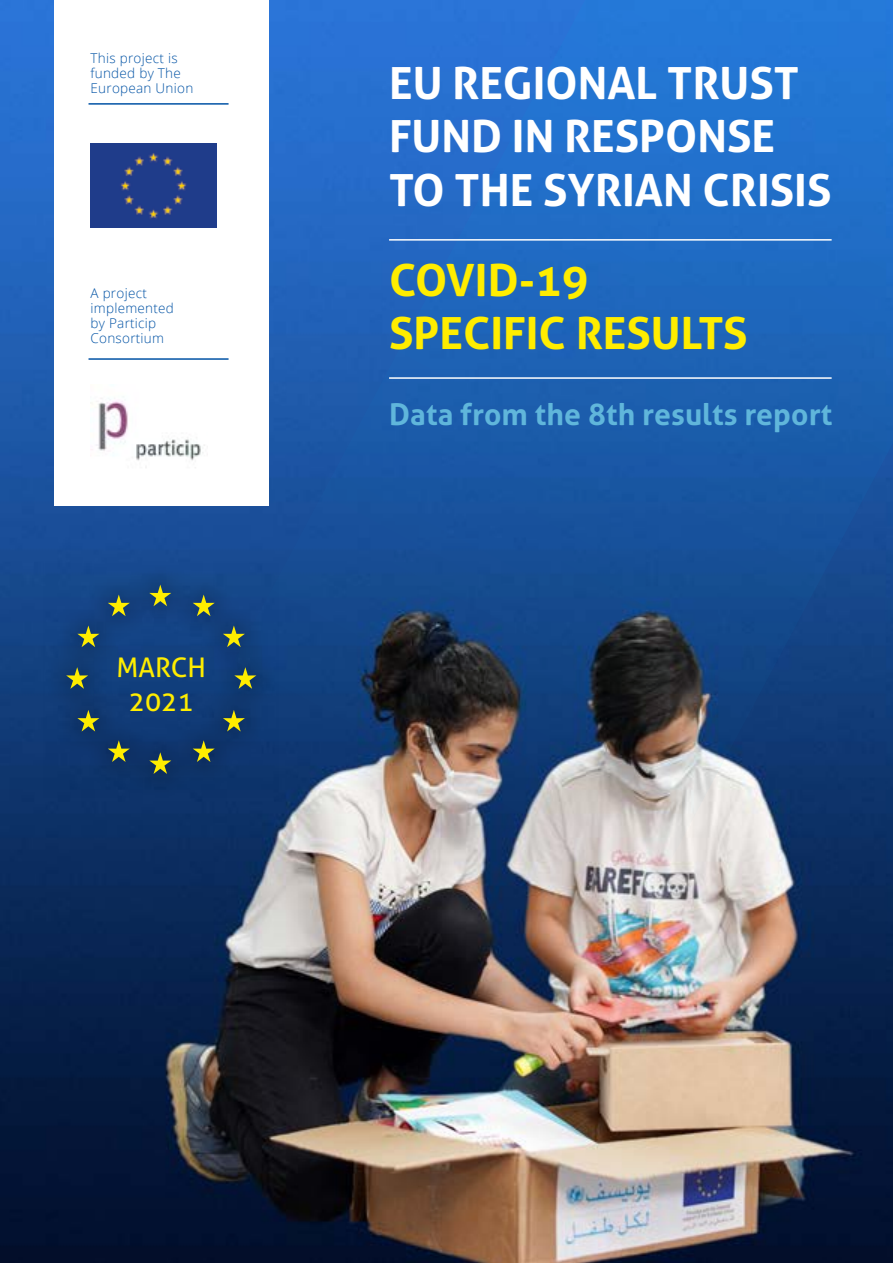
<style>
.page{position:relative;width:893px;height:1263px;background:#fff}
.page>*{position:absolute;margin:0;border:0;box-sizing:border-box;transform-origin:0 0}
.t1{font:700 44.4px/53.2px "Aller";color:#fff}
.t2{font:700 44.4px/53.2px "Aller";color:#ffed00}
.t3{font:700 30px "Aller";letter-spacing:.005em;color:#60b6db}
.t4{font:27px/34.5px "Aller";color:#ffed00;text-align:center}
.t5{font:300 13.5px/15px "Open Sans";letter-spacing:.02em;color:#0253a5}
</style>
<div class="page">
<img style="left:0;top:0;width:893px;height:1263px">
<img style="left:121px;top:0;width:772px;height:1099px">
<div style="left:54px;top:0;width:214px;height:505px;background:#fff"></div>
<img style="left:91px;top:143px;width:126px;height:84px">
<img style="left:91px;top:396px;width:114px;height:65px">
<hr style="left:89px;top:358px;width:140px;height:2px;background:#0253a5">
<hr style="left:89px;top:103px;width:140px;height:2px;background:#0253a5">
<hr style="left:389px;top:239px;width:443px;height:2px;background:#fff">
<hr style="left:389px;top:377px;width:443px;height:2px;background:#fff">
<div style="left:44px;top:563px;width:235px;height:234px;background:linear-gradient(to bottom,#16488c,#0c3167)"></div>
<svg style="left:149px;top:585px;width:22px;height:21px"></svg>
<svg style="left:149px;top:752px;width:22px;height:22px"></svg>
<svg style="left:108px;top:740px;width:22px;height:22px"></svg>
<svg style="left:193px;top:740px;width:22px;height:22px"></svg>
<svg style="left:108px;top:594px;width:22px;height:22px"></svg>
<svg style="left:77px;top:625px;width:22px;height:22px"></svg>
<svg style="left:223px;top:625px;width:22px;height:22px"></svg>
<svg style="left:77px;top:710px;width:22px;height:21px"></svg>
<svg style="left:66px;top:667px;width:22px;height:22px"></svg>
<svg style="left:234px;top:667px;width:22px;height:22px"></svg>
<svg style="left:223px;top:710px;width:22px;height:21px"></svg>
<svg style="left:193px;top:594px;width:22px;height:22px"></svg>
<p class="t5" style="left:91px;top:50px;width:104px">This project is funded by The<br>European Union</p>
<p class="t5" style="left:91px;top:286px;width:85px">A project implemented by Particip<br>Consortium</p>
<h3 class="t4" style="left:116px;top:650px;width:91px">MARCH<br>2021</h3>
<h1 class="t1" style="left:389px;top:56px;width:444px">EU REGIONAL TRUST<br>FUND IN RESPONSE<br>TO THE SYRIAN CRISIS</h1>
<h1 class="t2" style="left:389px;top:253px;width:360px">COVID-19<br>SPECIFIC RESULTS</h1>
<h2 class="t3" style="left:389px;top:396px;width:445px">Data from the 8th results report</h2>
</div>
